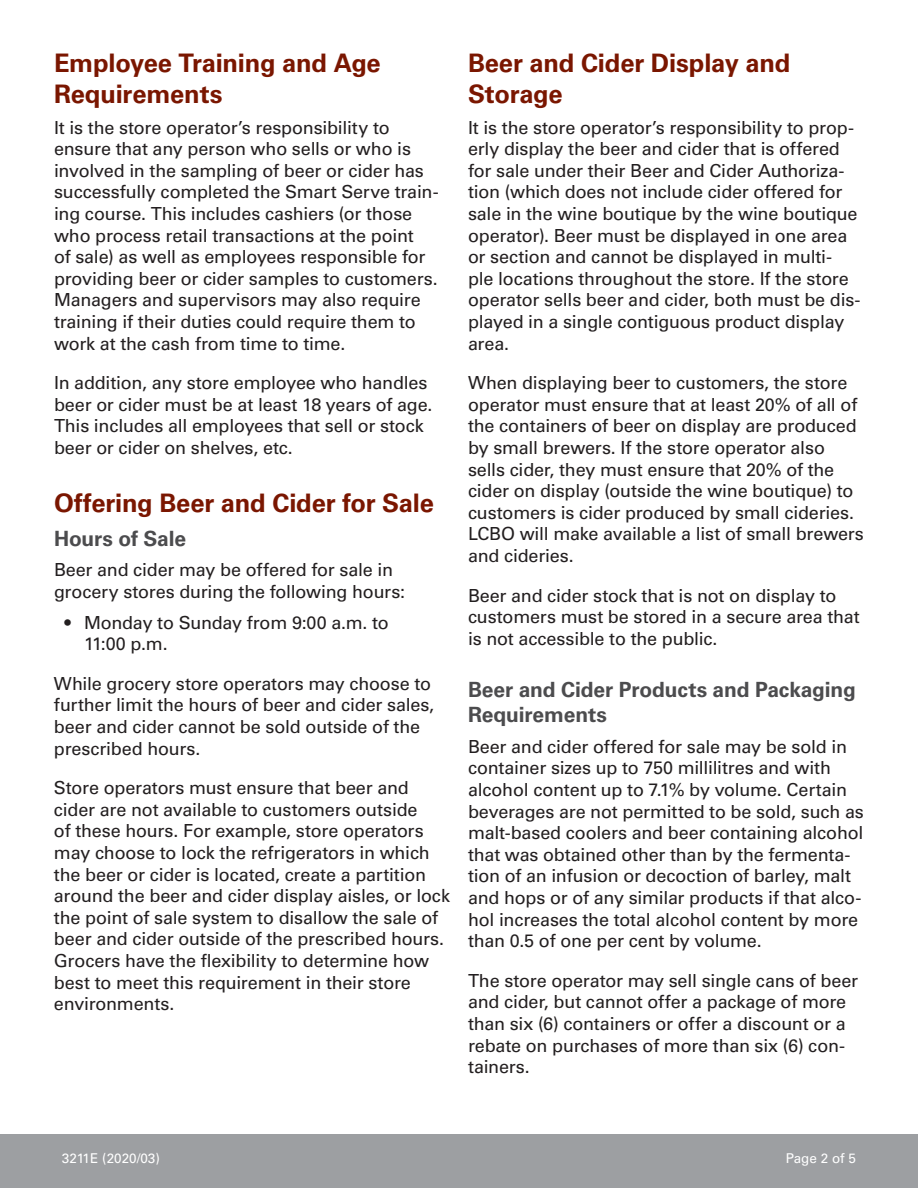
<style>
.page{position:relative;width:918px;height:1188px;background:#fff}
.page>*{position:absolute;margin:0;border:0;box-sizing:border-box;transform-origin:0 0}
.t1{font:700 25.5px/30.6px "Univers LT Std";letter-spacing:-.01em;color:#7a1600}
.t2{font:700 21px/25.2px "Univers LT Std";letter-spacing:-.005em;color:#4c4c4e}
.bodytext{font:18px/21.6px "Univers LT Std";letter-spacing:-.01em;color:#231f20}
.t3{font:13.5px "Univers LT Std";color:#fff}
</style>
<div class="page">
<div style="left:0;top:1134px;width:918px;height:54px;background:#9d9fa2"></div>
<h3 class="t1" style="left:54px;top:48px;width:328px">Employee Training and Age<br>Requirements</h3>
<p class="bodytext" style="left:54px;top:117px;width:386px">It is the store operator’s responsibility to ensure that any person who sells or who is involved in the sampling of beer or cider has successfully completed the Smart Serve train&shy;ing course. This includes cashiers (or those who process retail transactions at the point<br>of sale) as well as employees responsible for providing beer or cider samples to customers.<br>Managers and supervisors may also require training if their duties could require them to work at the cash from time to time.</p>
<p class="bodytext" style="left:54px;top:372px;width:380px">In addition, any store employee who handles beer or cider must be at least 18 years of age.<br>This includes all employees that sell or stock beer or cider on shelves, etc.</p>
<h3 class="t1" style="left:54px;top:488px;width:382px">Offering Beer and Cider for Sale</h3>
<h4 class="t2" style="left:54px;top:526px;width:134px">Hours of Sale</h4>
<p class="bodytext" style="left:54px;top:559px;width:353px">Beer and cider may be offered for sale in grocery stores during the following hours:</p>
<p class="bodytext" style="left:84px;top:612px;width:306px;text-indent:-20px">• Monday to Sunday from 9:00 a.m. to<br>11:00 p.m.</p>
<p class="bodytext" style="left:54px;top:673px;width:382px">While grocery store operators may choose to further limit the hours of beer and cider sales, beer and cider cannot be sold outside of the prescribed hours.</p>
<p class="bodytext" style="left:54px;top:777px;width:398px">Store operators must ensure that beer and cider are not available to customers outside<br>of these hours. For example, store operators may choose to lock the refrigerators in which the beer or cider is located, create a partition around the beer and cider display aisles, or lock the point of sale system to disallow the sale of beer and cider outside of the prescribed hours.<br>Grocers have the flexibility to determine how best to meet this requirement in their store environments.</p>
<h3 class="t1" style="left:468px;top:48px;width:324px">Beer and Cider Display and<br>Storage</h3>
<p class="bodytext" style="left:468px;top:117px;width:394px">It is the store operator’s responsibility to prop&shy;erly display the beer and cider that is offered for sale under their Beer and Cider Authoriza&shy;tion (which does not include cider offered for sale in the wine boutique by the wine boutique operator). Beer must be displayed in one area or section and cannot be displayed in multi&shy;ple locations throughout the store. If the store operator sells beer and cider, both must be dis&shy;played in a single contiguous product display area.</p>
<p class="bodytext" style="left:468px;top:372px;width:397px">When displaying beer to customers, the store operator must ensure that at least 20% of all of the containers of beer on display are produced by small brewers. If the store operator also sells cider, they must ensure that 20% of the cider on display (outside the wine boutique) to customers is cider produced by small cideries.<br>LCBO will make available a list of small brewers and cideries.</p>
<p class="bodytext" style="left:468px;top:585px;width:393px">Beer and cider stock that is not on display to customers must be stored in a secure area that is not accessible to the public.</p>
<h4 class="t2" style="left:468px;top:677px;width:390px">Beer and Cider Products and Packaging<br>Requirements</h4>
<p class="bodytext" style="left:468px;top:736px;width:397px">Beer and cider offered for sale may be sold in container sizes up to 750 millilitres and with alcohol content up to 7.1% by volume. Certain beverages are not permitted to be sold, such as malt-based coolers and beer containing alcohol that was obtained other than by the fermenta&shy;tion of an infusion or decoction of barley, malt and hops or of any similar products if that alco&shy;hol increases the total alcohol content by more than 0.5 of one per cent by volume.</p>
<p class="bodytext" style="left:468px;top:970px;width:392px">The store operator may sell single cans of beer and cider, but cannot offer a package of more than six (6) containers or offer a discount or a rebate on purchases of more than six (6) con&shy;tainers.</p>
<p class="t3" style="left:62px;top:1150px;width:99px">3211E (2020/03)</p>
<p class="t3" style="left:786px;top:1150px;width:72px">Page 2 of 5</p>
</div>
